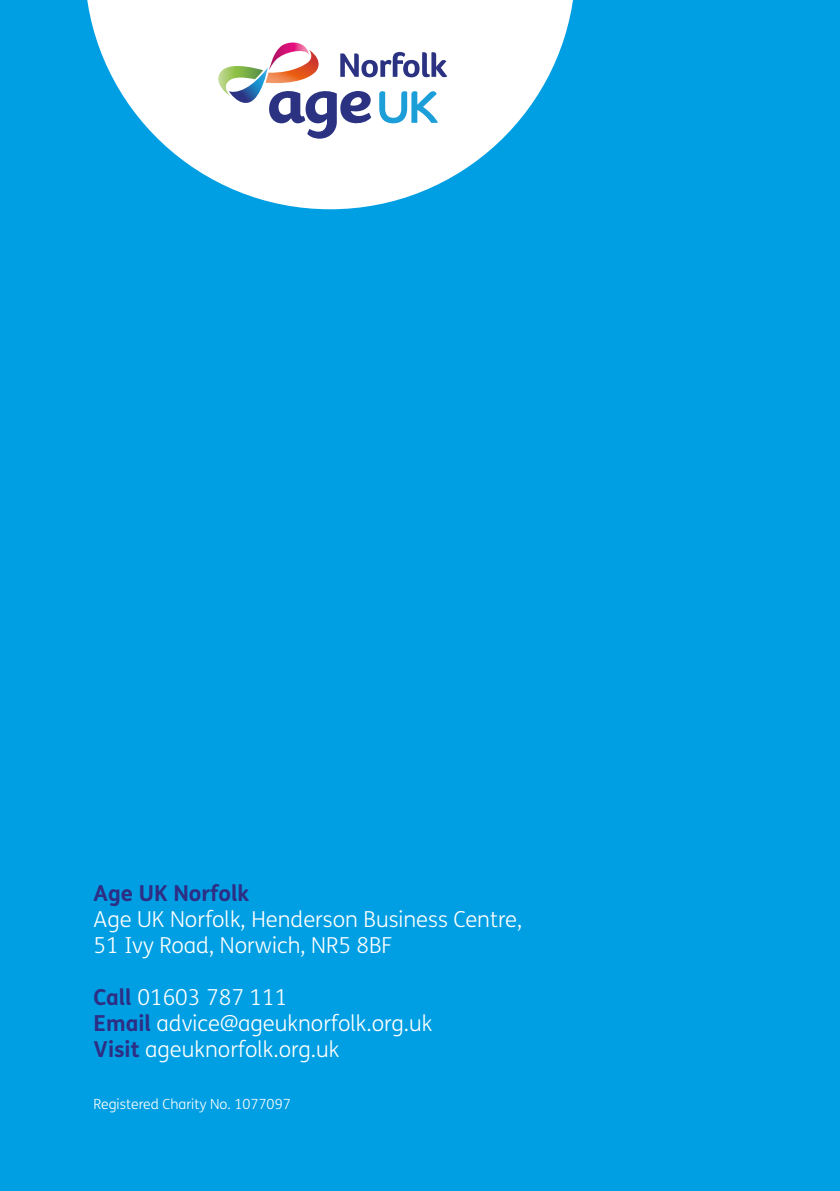
<style>
.page{position:relative;width:840px;height:1191px;background:#fff}
.page>*{position:absolute;margin:0;border:0;box-sizing:border-box;transform-origin:0 0}
.t1{font:300 22px/26px "FS Me";color:#fff}
.t2{font:700 22px "FS Me";color:#2d2e84}
.t3{font:300 14px "FS Me";color:#fff}
.s1{font-weight:700;color:#2d2e84}
</style>
<div class="page">
<div style="left:0;top:0;width:839px;height:1191px;background:#009fe3"></div>
<svg style="left:87px;top:0;width:486px;height:209px;fill:#fff"></svg>
<svg style="left:210px;top:43px;width:237px;height:96px;background:#cdcfdd"></svg>
<p class="t2" style="left:94px;top:876px;width:157px">Age UK Norfolk</p>
<p class="t1" style="left:94px;top:906px;width:430px">Age UK Norfolk, Henderson Business Centre,<br>51 Ivy Road, Norwich, NR5 8BF</p>
<p class="t1" style="left:94px;top:984px;width:340px"><span class="s1">Call</span> 01603 787 111<br><span class="s1">Email</span> advice@ageuknorfolk.org.uk<br><span class="s1">Visit</span> ageuknorfolk.org.uk</p>
<p class="t3" style="left:94px;top:1094px;width:198px">Registered Charity No. 1077097</p>
</div>
